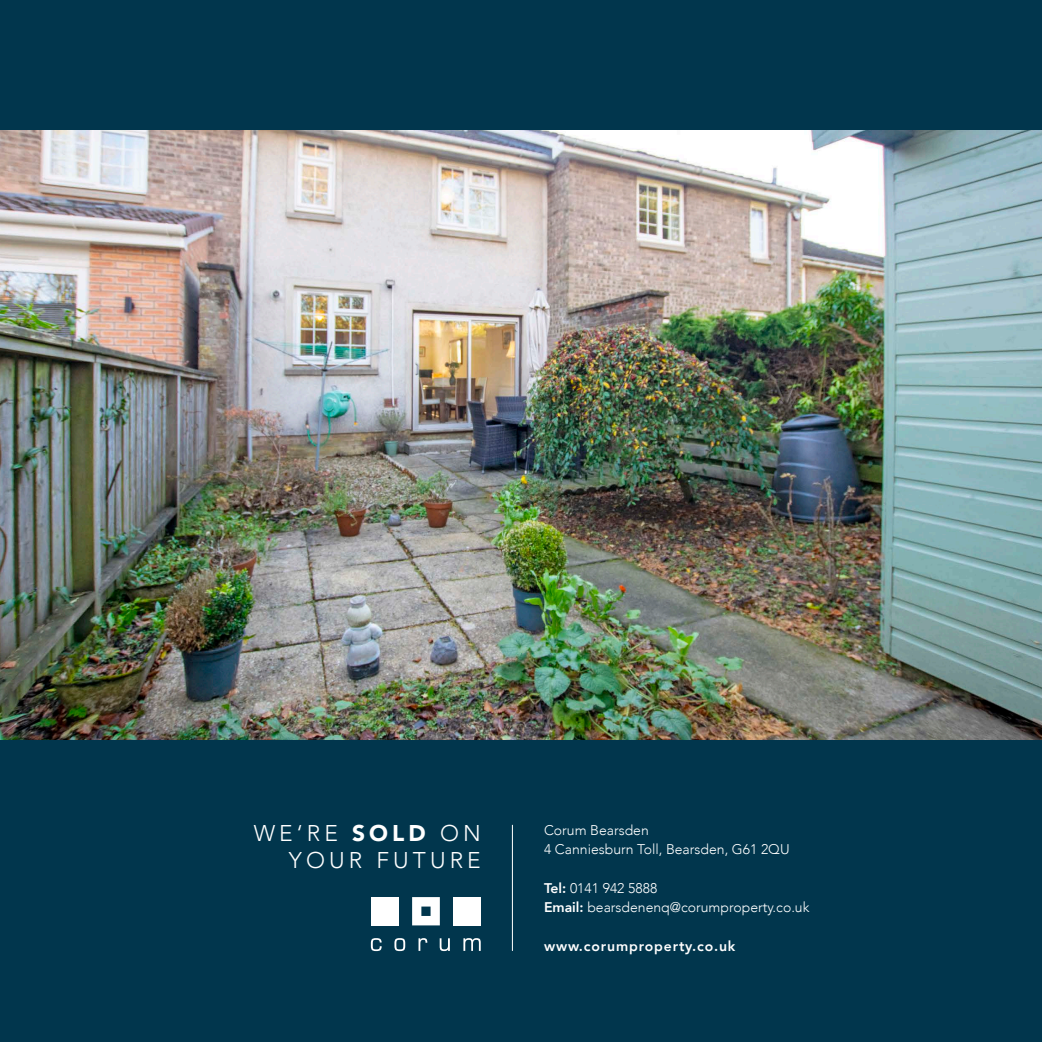
<style>
.page{position:relative;width:1042px;height:1042px;background:#01364d}
.page>*{position:absolute;margin:0;border:0;box-sizing:border-box;transform-origin:0 0}
.t1{font:300 22.75px "Avenir";letter-spacing:.18em;color:#fff}
.t2{font:300 14px "Avenir";color:#fff}
.t3{font:800 14px "Avenir";letter-spacing:.06em;color:#fff}
.s1{font-weight:900}
.s2{font-weight:800}
</style>
<div class="page">
<img style="left:0;top:131px;width:1042px;height:609px">
<div style="left:453px;top:897px;width:28px;height:28px;background:#fff"></div>
<div style="left:371px;top:897px;width:28px;height:28px;background:#fff"></div>
<svg style="left:412px;top:897px;width:28px;height:28px"></svg>
<svg style="left:371px;top:938px;width:11px;height:13px"></svg>
<svg style="left:394px;top:938px;width:11px;height:13px"></svg>
<svg style="left:418px;top:938px;width:9px;height:13px"></svg>
<svg style="left:440px;top:938px;width:10px;height:13px"></svg>
<svg style="left:463px;top:938px;width:18px;height:13px"></svg>
<hr style="left:512px;top:825px;width:1px;height:126px;background:#fff">
<p class="t1" style="left:254px;top:819px;width:228px">WE‘RE <span class="s1">SOLD</span> ON</p>
<p class="t1" style="left:289px;top:847px;width:193px">YOUR FUTURE</p>
<p class="t2" style="left:544px;top:822px;width:106px">Corum Bearsden</p>
<p class="t2" style="left:544px;top:841px;width:247px">4 Canniesburn Toll, Bearsden, G61 2QU</p>
<p class="t2" style="left:544px;top:880px;width:115px"><span class="s2">Tel:</span> 0141 942 5888</p>
<p class="t2" style="left:544px;top:899px;width:267px"><span class="s2">Email:</span> bearsdenenq@corumproperty.co.uk</p>
<p class="t3" style="left:544px;top:935px;width:193px">www.corumproperty.co.uk</p>
</div>
